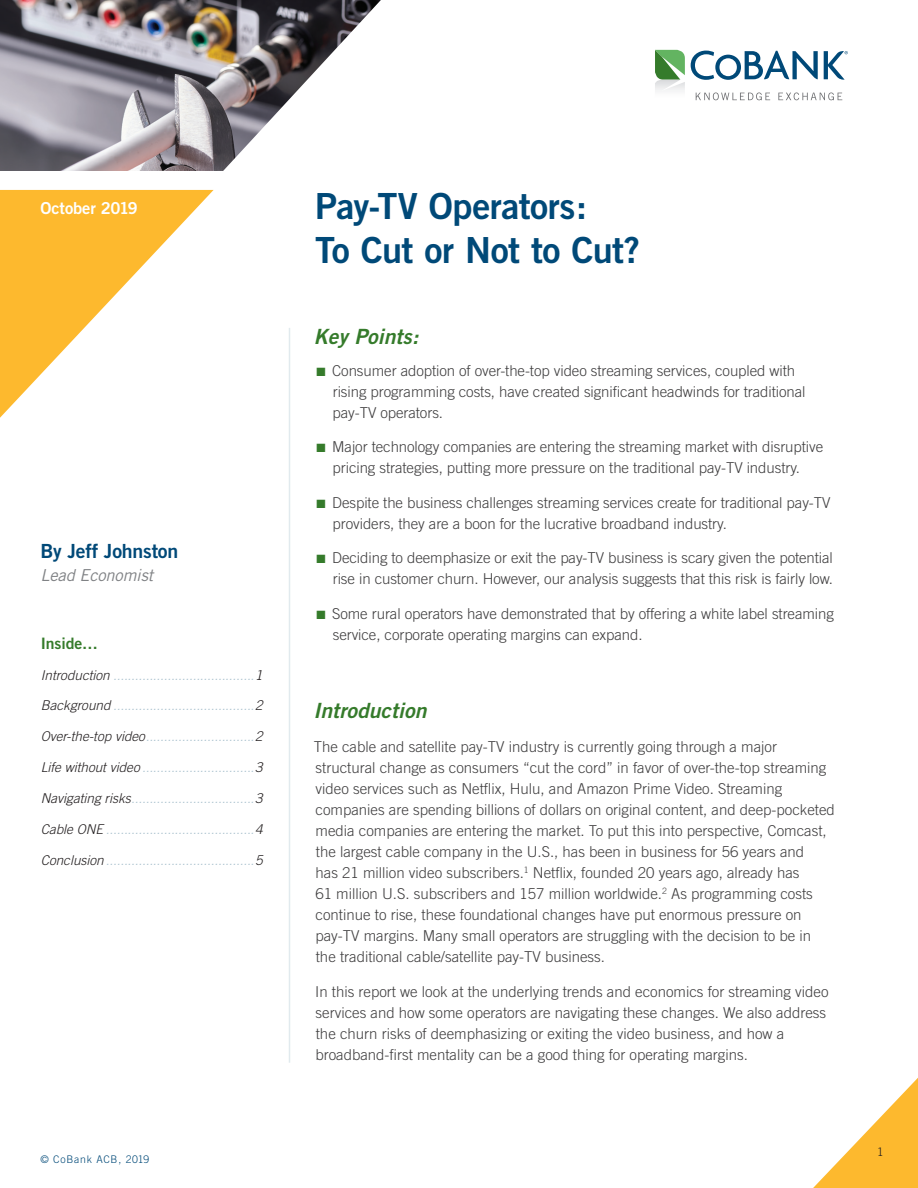
<style>
.page{position:relative;width:918px;height:1188px;background:#fff}
.page>*{position:absolute;margin:0;border:0;box-sizing:border-box;transform-origin:0 0}
.t1{font:36px/43.5px "Trade Gothic Bold Two";letter-spacing:-.015em;color:#004978}
.t2{font:italic 21px "Trade Gothic Bold Two";letter-spacing:.005em;color:#357b2b}
.t3{font:19.5px "Trade Gothic Bold Two";letter-spacing:-.01em;color:#004978}
.t4{font:italic 16.5px "Trade Gothic";letter-spacing:-.01em;color:#808285}
.t5{font:16.5px "Trade Gothic Bold Two";letter-spacing:-.005em;color:#fff}
.t6{font:15.75px "Trade Gothic Bold Two";letter-spacing:-.005em;color:#357b2b}
.t7{font:300 15px/21px "Trade Gothic";color:#3e3d3e}
.t8{font:italic 300 13.5px "Trade Gothic";color:#acc3cf}
.t9{font:300 11.7px "Trade Gothic";color:#231f20}
.t10{font:300 10.5px "Trade Gothic";letter-spacing:.07em;color:#004978}
.s1{color:#231f20}
.s2{color:#357b2b}
</style>
<div class="page">
<img style="left:0;top:0;width:381px;height:171px">
<svg style="left:655px;top:50px;width:30px;height:41px"></svg>
<svg style="left:696px;top:93px;width:74px;height:7px"></svg>
<svg style="left:778px;top:93px;width:64px;height:7px"></svg>
<svg style="left:691px;top:51px;width:157px;height:29px"></svg>
<hr style="left:289px;top:328px;width:1px;height:735px;background:#c4d6de">
<svg style="left:0;top:190px;width:214px;height:228px"></svg>
<svg style="left:813px;top:1078px;width:105px;height:110px"></svg>
<p class="t5" style="left:40px;top:198px;width:99px">October 2019</p>
<h1 class="t1" style="left:315px;top:184px;width:326px">Pay-TV Operators:<br>To Cut or Not to Cut?</h1>
<h3 class="t3" style="left:40px;top:539px;width:139px">By Jeff Johnston</h3>
<p class="t4" style="left:40px;top:565px;width:114px">Lead Economist</p>
<p class="t6" style="left:41px;top:633px;width:59px">Inside…</p>
<p class="t8" style="left:41px;top:667px;width:223px"><span class="s1">Introduction</span> .......................................<span class="s1">1</span></p>
<p class="t8" style="left:41px;top:698px;width:223px"><span class="s1">Background</span> .......................................<span class="s1">2</span></p>
<p class="t8" style="left:41px;top:729px;width:223px"><span class="s1">Over-the-top video</span>..............................<span class="s1">2</span></p>
<p class="t8" style="left:41px;top:760px;width:223px"><span class="s1">Life without video</span> ...............................<span class="s1">3</span></p>
<p class="t8" style="left:41px;top:791px;width:223px"><span class="s1">Navigating risks</span>..................................<span class="s1">3</span></p>
<p class="t8" style="left:41px;top:822px;width:223px"><span class="s1">Cable ONE</span> .........................................<span class="s1">4</span></p>
<p class="t8" style="left:41px;top:852px;width:223px"><span class="s1">Conclusion</span> .........................................<span class="s1">5</span></p>
<p class="t10" style="left:40px;top:1153px;width:110px">© CoBank ACB, 2019</p>
<h2 class="t2" style="left:314px;top:324px;width:106px">Key Points:</h2>
<p class="t7" style="left:333px;top:360px;width:475px;text-indent:-16px"><span class="s2">■</span> Consumer adoption of over-the-top video streaming services, coupled with rising programming costs, have created significant headwinds for traditional pay-TV operators.</p>
<p class="t7" style="left:316px;top:436px;width:508px;text-align:center"><span class="s2">■</span> Major technology companies are entering the streaming market with disruptive pricing strategies, putting more pressure on the traditional pay-TV industry.</p>
<p class="t7" style="left:333px;top:492px;width:499px;text-indent:-16px"><span class="s2">■</span> Despite the business challenges streaming services create for traditional pay-TV providers, they are a boon for the lucrative broadband industry.</p>
<p class="t7" style="left:316px;top:547px;width:518px;text-align:right"><span class="s2">■</span> Deciding to deemphasize or exit the pay-TV business is scary given the potential rise in customer churn. However, our analysis suggests that this risk is fairly low.</p>
<p class="t7" style="left:333px;top:603px;width:503px;text-indent:-16px"><span class="s2">■</span> Some rural operators have demonstrated that by offering a white label streaming service, corporate operating margins can expand.</p>
<h2 class="t2" style="left:313px;top:697px;width:115px">Introduction</h2>
<p class="t7" style="left:314px;top:736px;width:523px">The cable and satellite pay-TV industry is currently going through a major structural change as consumers “cut the cord” in favor of over-the-top streaming video services such as Netflix, Hulu, and Amazon Prime Video. Streaming companies are spending billions of dollars on original content, and deep-pocketed media companies are entering the market. To put this into perspective, Comcast, the largest cable company in the U.S., has been in business for 56 years and<br>has 21 million video subscribers.<sup>1</sup> Netflix, founded 20 years ago, already has<br>61 million U.S. subscribers and 157 million worldwide.<sup>2</sup> As programming costs continue to rise, these foundational changes have put enormous pressure on pay-TV margins. Many small operators are struggling with the decision to be in<br>the traditional cable/satellite pay-TV business.</p>
<p class="t7" style="left:315px;top:981px;width:515px">In this report we look at the underlying trends and economics for streaming video services and how some operators are navigating these changes. We also address the churn risks of deemphasizing or exiting the video business, and how a broadband-first mentality can be a good thing for operating margins.</p>
<p class="t9" style="left:877px;top:1145px;width:8px">1</p>
</div>
